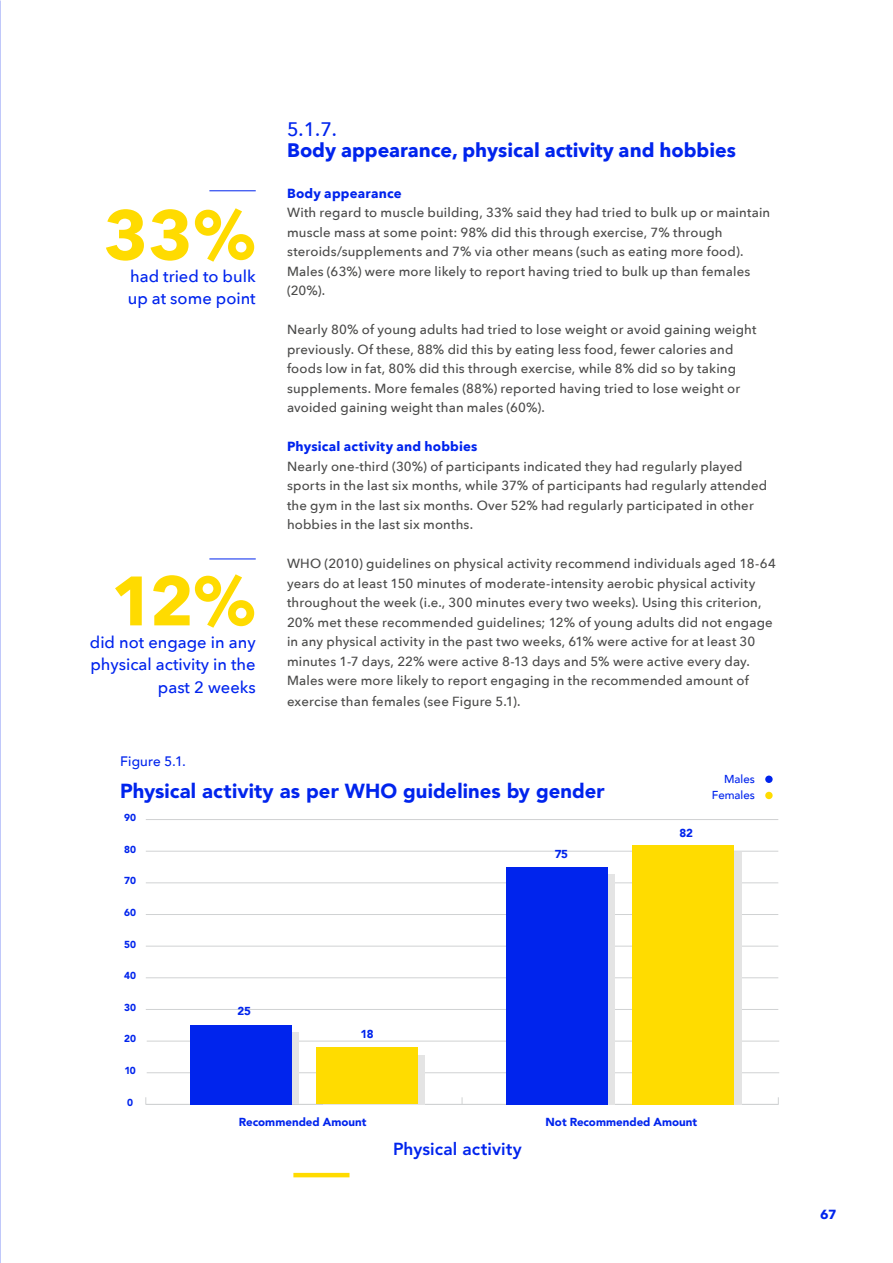
<style>
.page{position:relative;width:893px;height:1263px;background:#fff}
.page>*{position:absolute;margin:0;border:0;box-sizing:border-box;transform-origin:0 0}
.t1{font:700 69px "Avenir Next";color:#ffdb00}
.t2{font:900 20.25px "Avenir";letter-spacing:.005em;color:#0024ed}
.t3{font:700 19.5px "Avenir Next";color:#0024ed}
.t4{font:500 19.5px "Avenir Next";color:#0024ed}
.t5{font:800 17.25px "Avenir";letter-spacing:.005em;color:#0024ed}
.t6{font:500 16.5px/22.5px "Avenir Next";color:#0024ed}
.t7{font:500 13.65px "Avenir";letter-spacing:.01em;color:#0024ed}
.t8{font:500 13.2px/19.5px "Avenir Next";letter-spacing:.01em;color:#4a4a49}
.t9{font:700 13.2px "Avenir Next";letter-spacing:.015em;color:#0024ed}
.t10{font:900 11.55px "Avenir";color:#0024ed}
.t11{font:500 11.55px/16.5px "Avenir";color:#0024ed;text-align:right}
.t12{font:900 10.05px "Avenir";color:#0024ed}
</style>
<div class="page">
<hr style="left:146px;top:1104px;width:632px;height:1px;background:#d0d2d3">
<hr style="left:147px;top:1072px;width:632px;height:1px;background:#d0d2d3">
<hr style="left:147px;top:1041px;width:632px;height:1px;background:#d0d2d3">
<hr style="left:146px;top:1009px;width:632px;height:1px;background:#d0d2d3">
<hr style="left:146px;top:977px;width:632px;height:1px;background:#d0d2d3">
<hr style="left:146px;top:946px;width:632px;height:1px;background:#d0d2d3">
<hr style="left:146px;top:914px;width:632px;height:1px;background:#d0d2d3">
<hr style="left:146px;top:882px;width:632px;height:1px;background:#d0d2d3">
<hr style="left:146px;top:851px;width:632px;height:1px;background:#d0d2d3">
<hr style="left:146px;top:819px;width:632px;height:1px;background:#d0d2d3">
<div style="left:324px;top:1055px;width:101px;height:49px;background:#e4e4e4"></div>
<div style="left:640px;top:852px;width:101px;height:252px;background:#e4e4e4"></div>
<svg style="left:291px;top:1032px;width:7px;height:72px"></svg>
<div style="left:514px;top:874px;width:101px;height:230px;background:#e4e4e4"></div>
<div style="left:317px;top:1047px;width:101px;height:57px;background:#ffdc00"></div>
<div style="left:633px;top:845px;width:101px;height:259px;background:#ffdc00"></div>
<div style="left:190px;top:1025px;width:101px;height:79px;background:#0024ed"></div>
<div style="left:506px;top:867px;width:101px;height:237px;background:#0024ed"></div>
<div style="left:765px;top:775px;width:8px;height:8px;background:#0024ed;border-radius:50%"></div>
<div style="left:765px;top:792px;width:8px;height:7px;background:#ffdc00;border-radius:50%"></div>
<hr style="left:293px;top:1173px;width:56px;height:4px;background:#ffdb00">
<hr style="left:209px;top:190px;width:47px;height:1px;background:#0024ed">
<hr style="left:209px;top:558px;width:47px;height:1px;background:#0024ed">
<h1 class="t1" style="left:104px;top:175px;width:154px">33%</h1>
<p class="t6" style="left:128px;top:264px;width:129px">had tried to bulk up at some point</p>
<h1 class="t1" style="left:111px;top:541px;width:147px">12%</h1>
<p class="t6" style="left:90px;top:653px;width:167px;text-align:right">physical activity in the past 2 weeks</p>
<p class="t6" style="left:90px;top:630px;width:167px">did not engage in any</p>
<p class="t7" style="left:120px;top:750px;width:67px">Figure 5.1.</p>
<h3 class="t4" style="left:287px;top:113px;width:52px">5.1.7.</h3>
<h3 class="t3" style="left:287px;top:134px;width:450px">Body appearance, physical activity and hobbies</h3>
<p class="t9" style="left:287px;top:182px;width:116px">Body appearance</p>
<p class="t8" style="left:287px;top:203px;width:485px">With regard to muscle building, 33% said they had tried to bulk up or maintain muscle mass at some point: 98% did this through exercise, 7% through steroids/supplements and 7% via other means (such as eating more food).<br>Males (63%) were more likely to report having tried to bulk up than females (20%).</p>
<p class="t8" style="left:287px;top:320px;width:471px">Nearly 80% of young adults had tried to lose weight or avoid gaining weight previously. Of these, 88% did this by eating less food, fewer calories and foods low in fat, 80% did this through exercise, while 8% did so by taking supplements. More females (88%) reported having tried to lose weight or avoided gaining weight than males (60%).</p>
<p class="t9" style="left:287px;top:435px;width:192px">Physical activity and hobbies</p>
<p class="t8" style="left:287px;top:456px;width:482px">Nearly one-third (30%) of participants indicated they had regularly played sports in the last six months, while 37% of participants had regularly attended the gym in the last six months. Over 52% had regularly participated in other hobbies in the last six months.</p>
<p class="t8" style="left:287px;top:554px;width:490px">WHO (2010) guidelines on physical activity recommend individuals aged 18-64 years do at least 150 minutes of moderate-intensity aerobic physical activity throughout the week (i.e., 300 minutes every two weeks). Using this criterion, 20% met these recommended guidelines; 12% of young adults did not engage in any physical activity in the past two weeks, 61% were active for at least 30 minutes 1-7 days, 22% were active 8-13 days and 5% were active every day.<br>Males were more likely to report engaging in the recommended amount of</p>
<p class="t8" style="left:287px;top:692px;width:235px">exercise than females (see Figure 5.1).</p>
<h2 class="t2" style="left:120px;top:779px;width:486px">Physical activity as per WHO guidelines by gender</h2>
<p class="t12" style="left:124px;top:811px;width:13px">90</p>
<p class="t12" style="left:124px;top:843px;width:13px">80</p>
<p class="t12" style="left:124px;top:874px;width:13px">70</p>
<p class="t12" style="left:124px;top:906px;width:13px">60</p>
<p class="t12" style="left:124px;top:938px;width:13px">50</p>
<p class="t12" style="left:124px;top:969px;width:13px">40</p>
<p class="t12" style="left:124px;top:1001px;width:13px">30</p>
<p class="t12" style="left:124px;top:1033px;width:13px">20</p>
<p class="t12" style="left:124px;top:1064px;width:13px">10</p>
<p class="t12" style="left:127px;top:1096px;width:7px">0</p>
<p class="t10" style="left:238px;top:1001px;width:15px">25</p>
<p class="t10" style="left:360px;top:1024px;width:15px">18</p>
<p class="t10" style="left:555px;top:844px;width:15px">75</p>
<p class="t10" style="left:679px;top:823px;width:15px">82</p>
<p class="t10" style="left:239px;top:1115px;width:129px">Recommended Amount</p>
<p class="t10" style="left:546px;top:1115px;width:153px">Not Recommended Amount</p>
<h3 class="t5" style="left:393px;top:1138px;width:130px">Physical activity</h3>
<p class="t11" style="left:712px;top:770px;width:45px">Males<br>Females</p>
<p class="t9" style="left:820px;top:1202px;width:18px">67</p>
</div>
